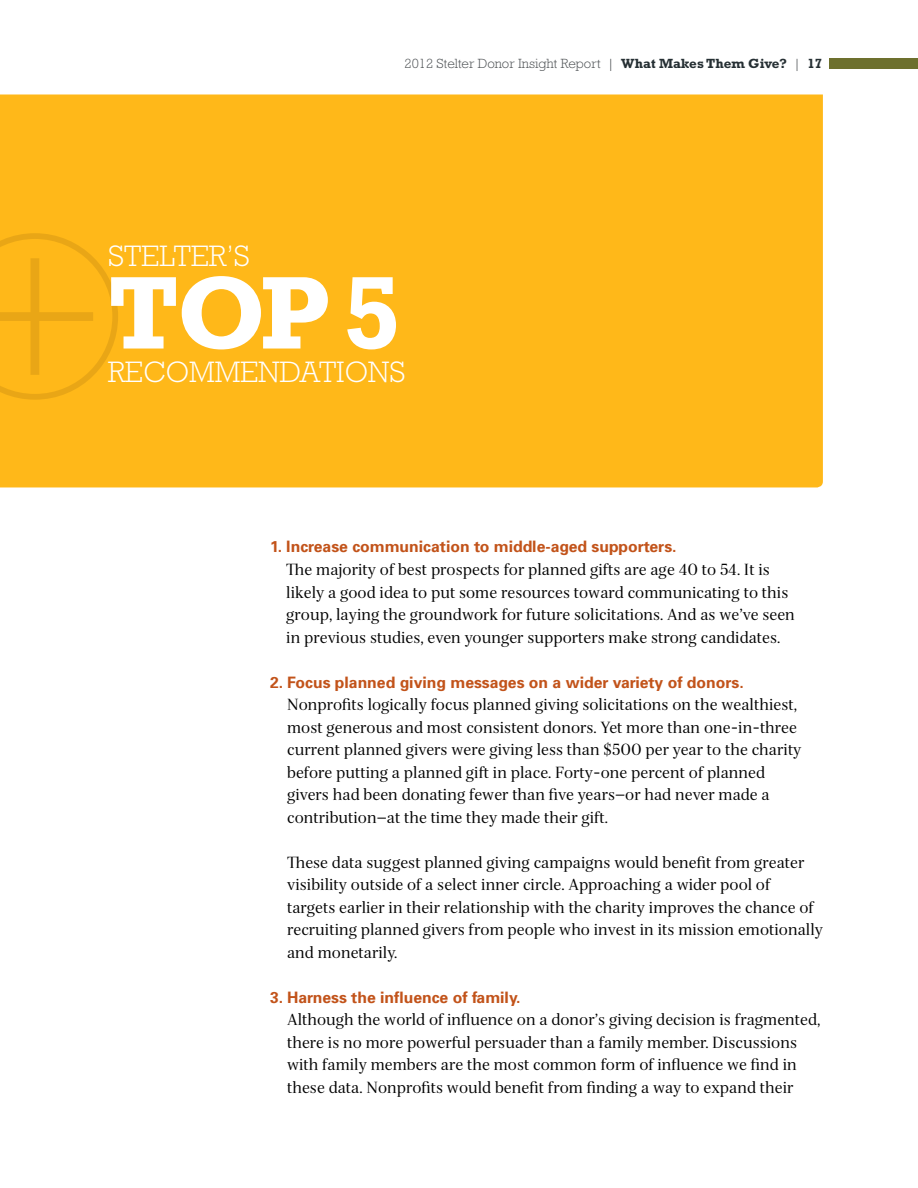
<style>
.page{position:relative;width:918px;height:1188px;background:#fff}
.page>*{position:absolute;margin:0;border:0;box-sizing:border-box;transform-origin:0 0}
.t1{font:100 231.3px "Helvetica Neue";color:#a89f88}
.t2{font:700 105px "Rockwell";color:#fff}
.t3{font:300 30px "Rockwell";color:#fff}
.t4{font:15.75px/22.5px "Serif";color:#000}
.t5{font:700 15.75px "Univers";color:#c2531a}
.t6{font:300 13.5px "Rockwell";color:#4c5053}
.s1{font-weight:700;color:#252f33}
</style>
<div class="page">
<div style="left:829px;top:58px;width:89px;height:11px;background:#6d702e"></div>
<div style="left:0;top:95px;width:823px;height:392px;background:#ffb819"></div>
<svg style="left:0;top:233px;width:118px;height:167px;background:#fcb618"></svg>
<p class="t6" style="left:405px;top:56px;width:419px">2012 Stelter Donor Insight Report | <span class="s1">What Makes Them Give?</span> | <span class="s1">17</span></p>
<h1 class="t1" style="left:-35px;top:160px;width:140px">+</h1>
<h3 class="t3" style="left:108px;top:239px;width:144px">STELTER’S</h3>
<h2 class="t2" style="left:108px;top:251px;width:295px">TOP 5</h2>
<h3 class="t3" style="left:108px;top:354px;width:299px">RECOMMENDATIONS</h3>
<p class="t5" style="left:270px;top:537px;width:408px">1. Increase communication to middle-aged supporters.</p>
<p class="t4" style="left:286px;top:558px;width:510px">The majority of best prospects for planned gifts are age 40 to 54. It is likely a good idea to put some resources toward communicating to this group, laying the groundwork for future solicitations. And as we’ve seen in previous studies, even younger supporters make strong candidates.</p>
<p class="t5" style="left:270px;top:672px;width:475px">2. Focus planned giving messages on a wider variety of donors.</p>
<p class="t4" style="left:287px;top:693px;width:516px">Nonprofits logically focus planned giving solicitations on the wealthiest, most generous and most consistent donors. Yet more than one-in-three current planned givers were giving less than $500 per year to the charity before putting a planned gift in place. Forty-one percent of planned givers had been donating fewer than five years—or had never made a contribution—at the time they made their gift.</p>
<p class="t4" style="left:287px;top:851px;width:537px">These data suggest planned giving campaigns would benefit from greater visibility outside of a select inner circle. Approaching a wider pool of<br>targets earlier in their relationship with the charity improves the chance of recruiting planned givers from people who invest in its mission emotionally and monetarily.</p>
<p class="t5" style="left:270px;top:988px;width:252px">3. Harness the influence of family.</p>
<p class="t4" style="left:287px;top:1008px;width:535px">Although the world of influence on a donor’s giving decision is fragmented, there is no more powerful persuader than a family member. Discussions with family members are the most common form of influence we find in these data. Nonprofits would benefit from finding a way to expand their</p>
</div>
